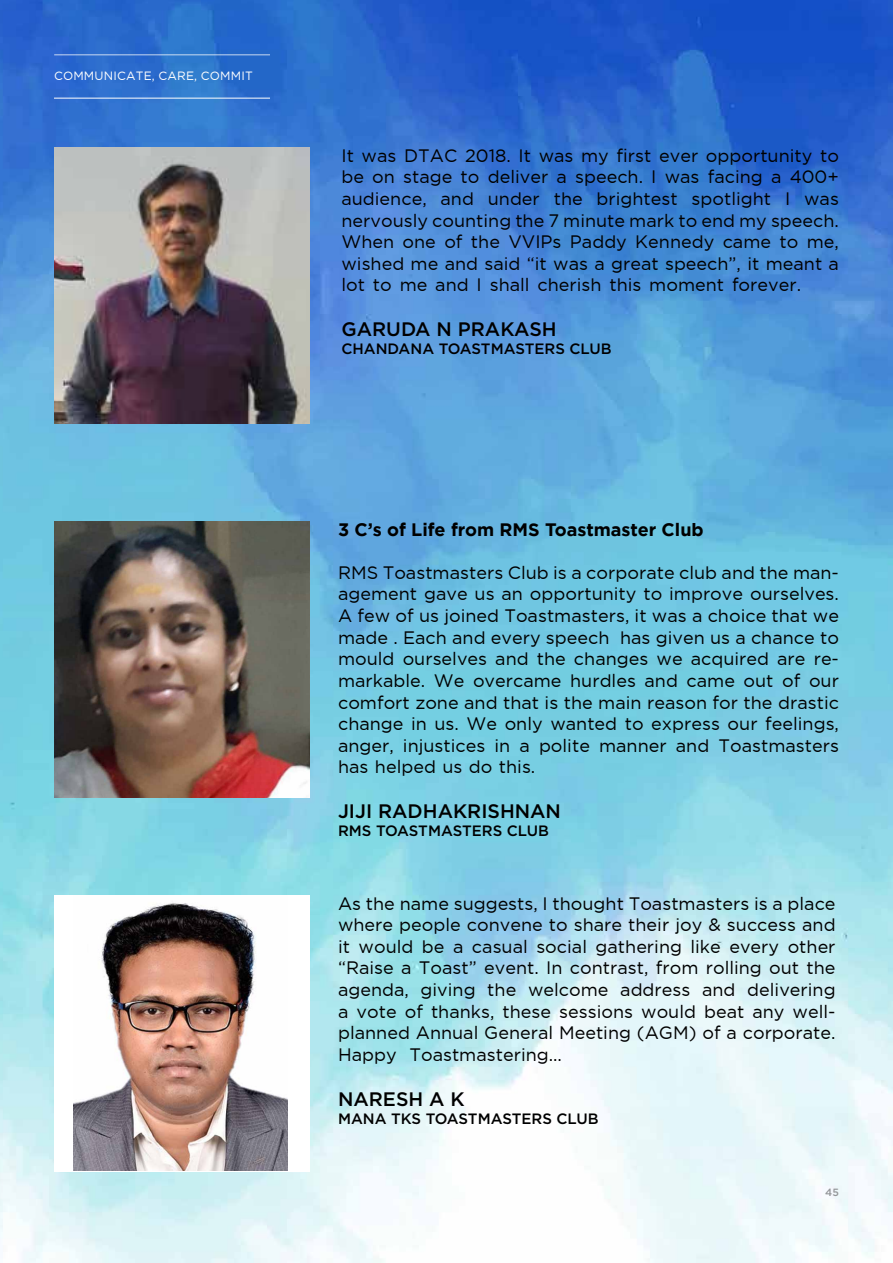
<style>
.page{position:relative;width:893px;height:1263px;background:#fff}
.page>*{position:absolute;margin:0;border:0;box-sizing:border-box;transform-origin:0 0}
.t1{font:500 19.5px "Gotham";color:#000}
.t2{font:18px/21.6px "Gotham";color:#000;text-align:justify}
.t3{font:700 18px "Gotham";color:#000}
.t4{font:500 15px "Gotham";color:#000}
.t5{font:12px "Gotham";letter-spacing:.015em;color:#fff}
.t6{font:500 10.5px "Gotham";color:#939598}
</style>
<div class="page">
<img style="left:0;top:0;width:893px;height:1263px">
<hr style="left:54px;top:98px;width:216px;height:1px;background:#fff">
<hr style="left:54px;top:54px;width:216px;height:2px;background:#fff">
<img style="left:54px;top:147px;width:255px;height:277px">
<div style="left:54px;top:895px;width:255px;height:276px;background:#fff"></div>
<img style="left:74px;top:903px;width:214px;height:267px">
<img style="left:54px;top:521px;width:255px;height:277px">
<p class="t5" style="left:54px;top:70px;width:200px">COMMUNICATE, CARE, COMMIT</p>
<p class="t2" style="left:341px;top:144px;width:499px">It was DTAC 2018. It was my first ever opportunity to be on stage to deliver a speech. I was facing a 400+ audience, and under the brightest spotlight I was nervously counting the 7 minute mark to end my speech.<br>When one of the VVIPs Paddy Kennedy came to me, wished me and said “it was a great speech”, it meant a lot to me and I shall cherish this moment forever.</p>
<p class="t1" style="left:341px;top:317px;width:217px">GARUDA N PRAKASH</p>
<p class="t4" style="left:341px;top:339px;width:272px">CHANDANA TOASTMASTERS CLUB</p>
<p class="t3" style="left:338px;top:517px;width:367px">3 C’s of Life from RMS Toastmaster Club</p>
<p class="t2" style="left:338px;top:561px;width:502px">RMS Toastmasters Club is a corporate club and the man&shy;agement gave us an opportunity to improve ourselves.<br>A few of us joined Toastmasters, it was a choice that we made . Each and every speech has given us a chance to mould ourselves and the changes we acquired are re&shy;markable. We overcame hurdles and came out of our comfort zone and that is the main reason for the drastic change in us. We only wanted to express our feelings, anger, injustices in a polite manner and Toastmasters has helped us do this.</p>
<p class="t1" style="left:338px;top:799px;width:224px">JIJI RADHAKRISHNAN</p>
<p class="t4" style="left:338px;top:821px;width:212px">RMS TOASTMASTERS CLUB</p>
<p class="t2" style="left:338px;top:892px;width:499px">As the name suggests, I thought Toastmasters is a place where people convene to share their joy &amp; success and it would be a casual social gathering like every other “Raise a Toast” event. In contrast, from rolling out the agenda, giving the welcome address and delivering a vote of thanks, these sessions would beat any well&shy;planned Annual General Meeting (AGM) of a corporate.<br>Happy Toastmastering...</p>
<p class="t1" style="left:338px;top:1086px;width:128px">NARESH A K</p>
<p class="t4" style="left:338px;top:1109px;width:262px">MANA TKS TOASTMASTERS CLUB</p>
<p class="t6" style="left:825px;top:1185px;width:15px">45</p>
</div>
